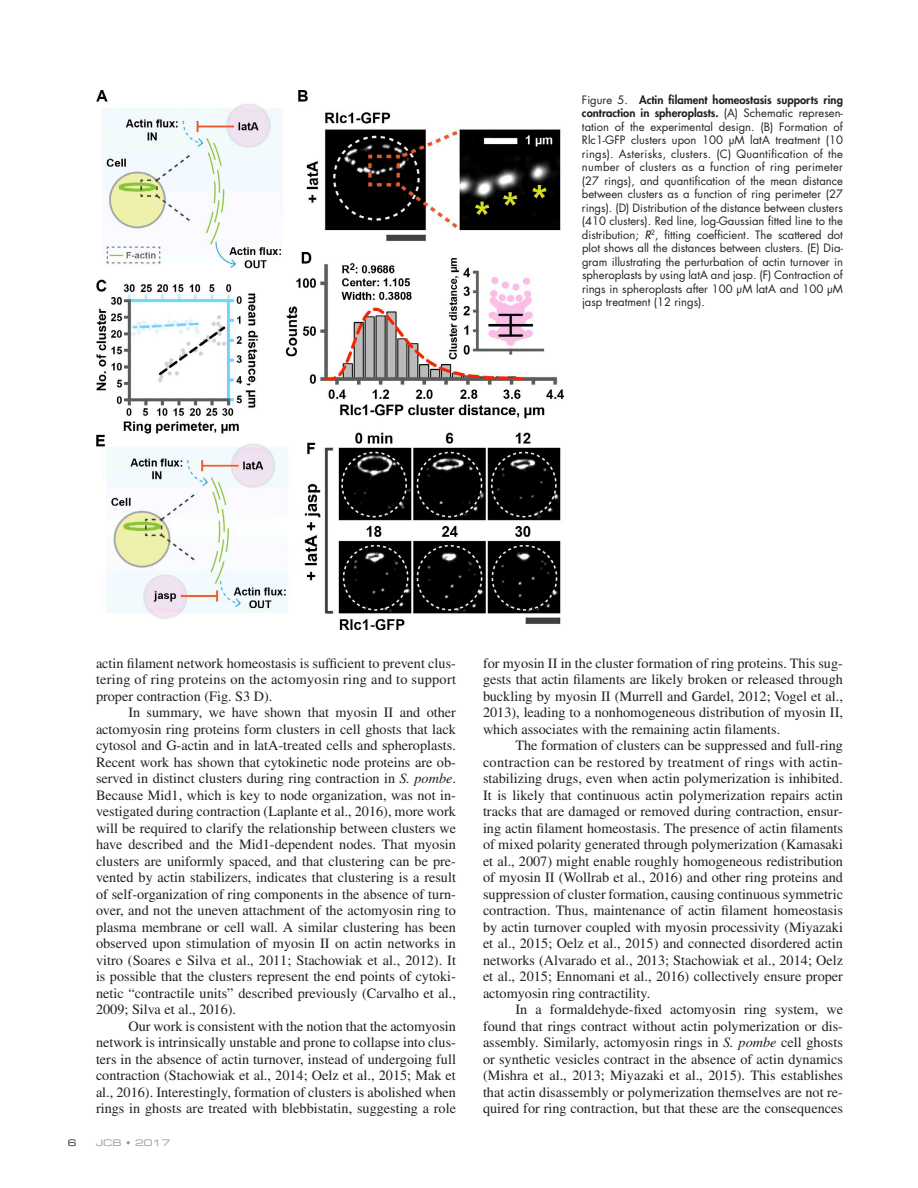
<style>
.page{position:relative;width:918px;height:1188px;background:#fff}
.page>*{position:absolute;margin:0;border:0;box-sizing:border-box;transform-origin:0 0}
.t1{font:14.25px/16.5px "Times LT Std";color:#231f20;text-align:justify}
.t2{font:11.25px/13.5px "Futura Std";color:#231f20;text-align:justify}
.t3{font:9px "Eurostile LT Std Ex 2";letter-spacing:.01em;color:#949698}
.t4{font:9px "Eurostile LT Std Ex 2";color:#231f20}
.s1{font-weight:800}
.s2{font-weight:500;font-style:italic}
.s3{font-style:italic}
</style>
<div class="page">
<img style="left:96px;top:90px;width:468px;height:540px">
<p class="t2" style="left:582px;top:93px;width:263px">Figure 5. <span class="s1">Actin filament homeostasis supports ring contraction in spheroplasts.</span> (A) Schematic represen&shy;tation of the experimental design. (B) Formation of Rlc1-GFP clusters upon 100 µM latA treatment (10 rings). Asterisks, clusters. (C) Quantification of the number of clusters as a function of ring perimeter (27 rings), and quantification of the mean distance between clusters as a function of ring perimeter (27 rings). (D) Distribution of the distance between clusters (410 clusters). Red line, log-Gaussian fitted line to the distribution; <span class="s2">R</span><sup>2</sup>, fitting coefficient. The scattered dot plot shows all the distances between clusters. (E) Dia&shy;gram illustrating the perturbation of actin turnover in spheroplasts by using latA and jasp. (F) Contraction of rings in spheroplasts after 100 µM latA and 100 µM jasp treatment (12 rings).</p>
<p class="t1" style="left:96px;top:654px;width:362px">actin filament network homeostasis is sufficient to prevent clus&shy;tering of ring proteins on the actomyosin ring and to support proper contraction (Fig. S3 D).</p>
<p class="t1" style="left:96px;top:704px;width:362px;text-indent:32px">In summary, we have shown that myosin II and other actomyosin ring proteins form clusters in cell ghosts that lack cytosol and G-actin and in latA-treated cells and spheroplasts.<br>Recent work has shown that cytokinetic node proteins are ob&shy;served in distinct clusters during ring contraction in <span class="s3">S. pombe</span>.<br>Because Mid1, which is key to node organization, was not in&shy;vestigated during contraction (Laplante et al., 2016), more work will be required to clarify the relationship between clusters we have described and the Mid1-dependent nodes. That myosin clusters are uniformly spaced, and that clustering can be pre&shy;vented by actin stabilizers, indicates that clustering is a result of self-organization of ring components in the absence of turn&shy;over, and not the uneven attachment of the actomyosin ring to plasma membrane or cell wall. A similar clustering has been observed upon stimulation of myosin II on actin networks in vitro (Soares e Silva et al., 2011; Stachowiak et al., 2012). It is possible that the clusters represent the end points of cytoki&shy;netic “contractile units” described previously (Carvalho et al., 2009; Silva et al., 2016).</p>
<p class="t1" style="left:96px;top:1017px;width:362px;text-indent:32px">Our work is consistent with the notion that the actomyosin network is intrinsically unstable and prone to collapse into clus&shy;ters in the absence of actin turnover, instead of undergoing full contraction (Stachowiak et al., 2014; Oelz et al., 2015; Mak et al., 2016). Interestingly, formation of clusters is abolished when rings in ghosts are treated with blebbistatin, suggesting a role</p>
<p class="t4" style="left:68px;top:1136px;width:10px">6</p>
<p class="t3" style="left:96px;top:1136px;width:76px">JCB • 2017</p>
<p class="t1" style="left:483px;top:654px;width:362px">for myosin II in the cluster formation of ring proteins. This sug&shy;gests that actin filaments are likely broken or released through buckling by myosin II (Murrell and Gardel, 2012; Vogel et al., 2013), leading to a nonhomogeneous distribution of myosin II, which associates with the remaining actin filaments.</p>
<p class="t1" style="left:483px;top:737px;width:362px;text-indent:32px">The formation of clusters can be suppressed and full-ring contraction can be restored by treatment of rings with actin&shy;stabilizing drugs, even when actin polymerization is inhibited.<br>It is likely that continuous actin polymerization repairs actin tracks that are damaged or removed during contraction, ensur&shy;ing actin filament homeostasis. The presence of actin filaments of mixed polarity generated through polymerization (Kamasaki et al., 2007) might enable roughly homogeneous redistribution of myosin II (Wollrab et al., 2016) and other ring proteins and suppression of cluster formation, causing continuous symmetric contraction. Thus, maintenance of actin filament homeostasis by actin turnover coupled with myosin processivity (Miyazaki et al., 2015; Oelz et al., 2015) and connected disordered actin networks (Alvarado et al., 2013; Stachowiak et al., 2014; Oelz et al., 2015; Ennomani et al., 2016) collectively ensure proper actomyosin ring contractility.</p>
<p class="t1" style="left:483px;top:1001px;width:362px;text-indent:32px">In a formaldehyde-fixed actomyosin ring system, we found that rings contract without actin polymerization or dis&shy;assembly. Similarly, actomyosin rings in <span class="s3">S. pombe</span> cell ghosts or synthetic vesicles contract in the absence of actin dynamics (Mishra et al., 2013; Miyazaki et al., 2015). This establishes that actin disassembly or polymerization themselves are not re&shy;quired for ring contraction, but that these are the consequences</p>
</div>
